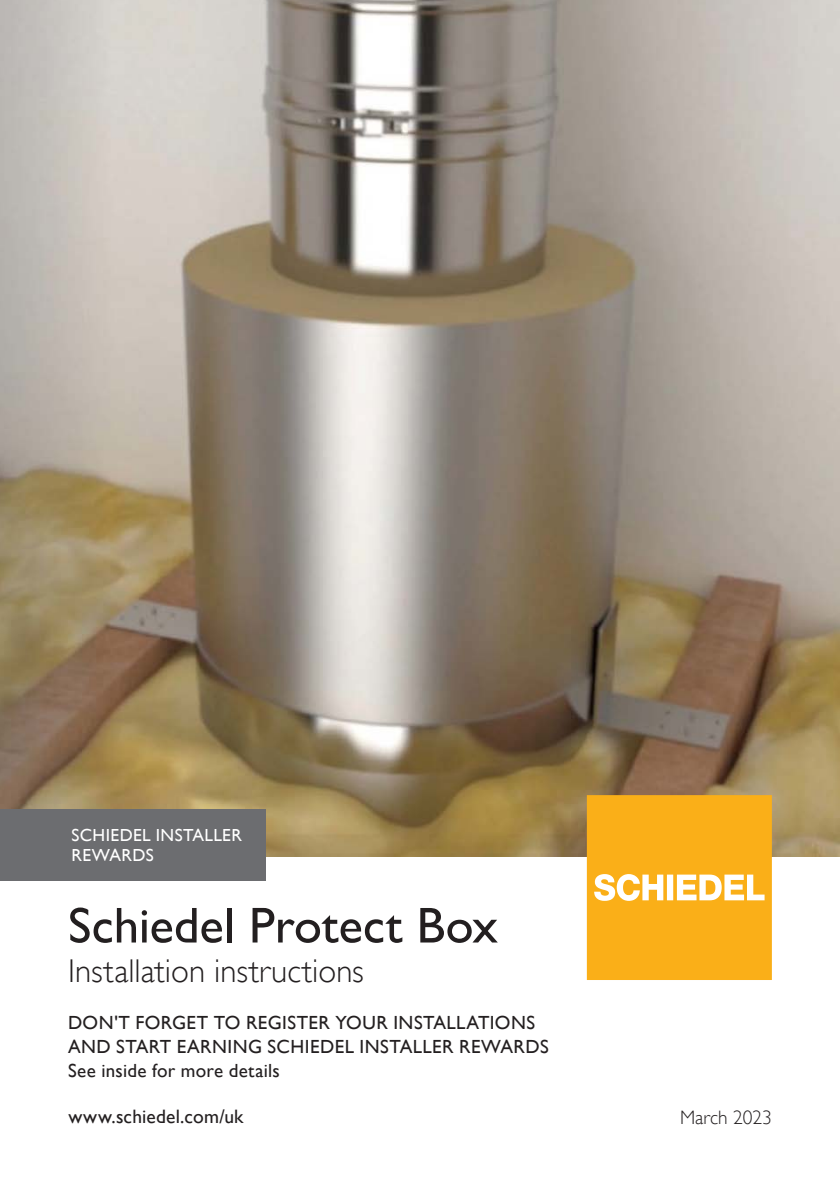
<style>
.page{position:relative;width:840px;height:1191px;background:#fff}
.page>*{position:absolute;margin:0;border:0;box-sizing:border-box;transform-origin:0 0}
.t1{font:50.6px "Gill Alt One";color:#231f20}
.t2{font:300 32.8px "Gill Alt One";color:#231f20}
.t3{font:19.4px "Gill Alt One";letter-spacing:.01em;color:#231f20}
.t4{font:300 19.4px "Gill Alt One";color:#231f20}
.t5{font:19px "Gill Alt One";letter-spacing:.02em;color:#231f20}
.t6{font:17.4px "Gill Alt One";letter-spacing:.02em;color:#fff}
</style>
<div class="page">
<img style="left:0;top:0;width:839px;height:856px">
<div style="left:0;top:809px;width:266px;height:71px;background:#6c6d70"></div>
<svg style="left:586px;top:795px;width:185px;height:185px;background:#fab52a"></svg>
<p class="t6" style="left:71px;top:825px;width:172px">SCHIEDEL INSTALLER</p>
<p class="t6" style="left:71px;top:845px;width:84px">REWARDS</p>
<p class="t1" style="left:68px;top:896px;width:431px">Schiedel Protect Box</p>
<p class="t2" style="left:68px;top:952px;width:297px">Installation instructions</p>
<p class="t5" style="left:68px;top:1012px;width:468px">DON'T FORGET TO REGISTER YOUR INSTALLATIONS</p>
<p class="t5" style="left:68px;top:1035px;width:482px">AND START EARNING SCHIEDEL INSTALLER REWARDS</p>
<p class="t5" style="left:68px;top:1059px;width:213px">See inside for more details</p>
<p class="t3" style="left:68px;top:1105px;width:177px">www.schiedel.com/uk</p>
<p class="t4" style="left:679px;top:1105px;width:93px">March 2023</p>
</div>
